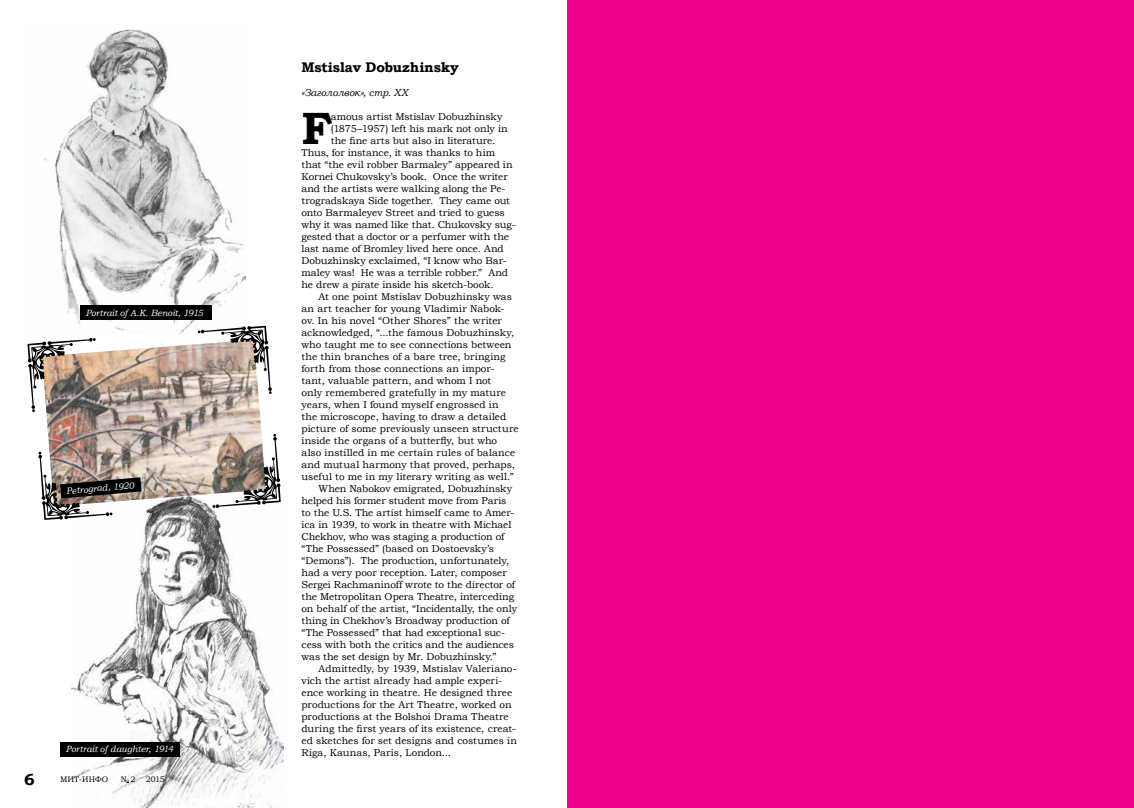
<style>
.page{position:relative;width:1134px;height:808px;background:#fff}
.page>*{position:absolute;margin:0;border:0;box-sizing:border-box;transform-origin:0 0}
.t1{font:700 45.2px "Bookman Old Style";color:#000}
.t2{font:700 16px "Bookman Old Style";color:#000}
.t3{font:700 14px "Bookman Old Style";letter-spacing:-.01em;color:#000}
.t4{font:10px "Bookman Old Style";letter-spacing:-.005em;color:#000}
.t5{font:italic 10px "Bookman Old Style";color:#000}
.t6{font:italic 9px "Bookman Old Style";letter-spacing:-.005em;color:#fff}
.t7{font:8px "Bookman Old Style";letter-spacing:.02em;color:#000}
.s1{font-size:4.6px}
</style>
<div class="page">
<img style="left:71px;top:506px;width:212px;height:302px">
<img style="left:43px;top:29px;width:202px;height:305px">
<img style="left:46px;top:344px;width:216px;height:162px">
<svg style="left:198px;top:326px;width:74px;height:68px"></svg>
<svg style="left:213px;top:434px;width:68px;height:74px"></svg>
<svg style="left:28px;top:338px;width:68px;height:74px"></svg>
<div style="left:80px;top:306px;width:131px;height:14px;background:#000"></div>
<img style="left:38px;top:452px;width:104px;height:68px">
<div style="left:60px;top:742px;width:120px;height:14px;background:#000"></div>
<div style="left:567px;top:0;width:567px;height:808px;background:#ec008c"></div>
<p class="t6" style="left:86px;top:307px;width:119px">Portrait of A.K. Benoit, 1915</p>
<p class="t6" style="left:66px;top:485px;width:70px;rotate:-5deg">Petrograd, 1920</p>
<p class="t6" style="left:66px;top:743px;width:109px">Portrait of daughter, 1914</p>
<h2 class="t2" style="left:24px;top:768px;width:12px">6</h2>
<p class="t7" style="left:60px;top:774px;width:50px">МИТ-ИНФО</p>
<p class="t7" style="left:121px;top:774px;width:16px">N<span class="s1">o</span> 2</p>
<p class="t7" style="left:146px;top:774px;width:21px">2015</p>
<h3 class="t3" style="left:302px;top:57px;width:159px">Mstislav Dobuzhinsky</h3>
<p class="t5" style="left:302px;top:86px;width:108px">«Загололвок», стр. ХХ</p>
<h1 class="t1" style="left:302px;top:96px;width:32px">F</h1>
<p class="t4" style="left:331px;top:110px;width:173px">amous artist Mstislav Dobuzhinsky</p>
<p class="t4" style="left:331px;top:122px;width:178px">(1875–1957) left his mark not only in</p>
<p class="t4" style="left:331px;top:134px;width:166px">the fine arts but also in literature.</p>
<p class="t4" style="left:302px;top:146px;width:195px">Thus, for instance, it was thanks to him</p>
<p class="t4" style="left:302px;top:158px;width:213px">that “the evil robber Barmaley” appeared in</p>
<p class="t4" style="left:302px;top:170px;width:208px">Kornei Chukovsky’s book. Once the writer</p>
<p class="t4" style="left:302px;top:182px;width:206px">and the artists were walking along the Pe-</p>
<p class="t4" style="left:302px;top:194px;width:210px">trogradskaya Side together. They came out</p>
<p class="t4" style="left:302px;top:206px;width:205px">onto Barmaleyev Street and tried to guess</p>
<p class="t4" style="left:302px;top:218px;width:216px">why it was named like that. Chukovsky sug-</p>
<p class="t4" style="left:302px;top:230px;width:209px">gested that a doctor or a perfumer with the</p>
<p class="t4" style="left:302px;top:242px;width:204px">last name of Bromley lived here once. And</p>
<p class="t4" style="left:302px;top:254px;width:207px">Dobuzhinsky exclaimed, “I know who Bar-</p>
<p class="t4" style="left:302px;top:266px;width:208px">maley was! He was a terrible robber.” And</p>
<p class="t4" style="left:302px;top:278px;width:193px">he drew a pirate inside his sketch-book.</p>
<p class="t4" style="left:319px;top:290px;width:195px">At one point Mstislav Dobuzhinsky was</p>
<p class="t4" style="left:302px;top:302px;width:205px">an art teacher for young Vladimir Nabok-</p>
<p class="t4" style="left:302px;top:314px;width:202px">ov. In his novel “Other Shores” the writer</p>
<p class="t4" style="left:302px;top:326px;width:214px">acknowledged, “...the famous Dobuzhinsky,</p>
<p class="t4" style="left:302px;top:338px;width:211px">who taught me to see connections between</p>
<p class="t4" style="left:302px;top:350px;width:205px">the thin branches of a bare tree, bringing</p>
<p class="t4" style="left:302px;top:362px;width:195px">forth from those connections an impor-</p>
<p class="t4" style="left:302px;top:374px;width:191px">tant, valuable pattern, and whom I not</p>
<p class="t4" style="left:302px;top:386px;width:206px">only remembered gratefully in my mature</p>
<p class="t4" style="left:302px;top:398px;width:199px">years, when I found myself engrossed in</p>
<p class="t4" style="left:302px;top:410px;width:206px">the microscope, having to draw a detailed</p>
<p class="t4" style="left:302px;top:422px;width:219px">picture of some previously unseen structure</p>
<p class="t4" style="left:302px;top:434px;width:197px">inside the organs of a butterfly, but who</p>
<p class="t4" style="left:302px;top:446px;width:215px">also instilled in me certain rules of balance</p>
<p class="t4" style="left:302px;top:458px;width:215px">and mutual harmony that proved, perhaps,</p>
<p class="t4" style="left:302px;top:470px;width:214px">useful to me in my literary writing as well.”</p>
<p class="t4" style="left:319px;top:482px;width:195px">When Nabokov emigrated, Dobuzhinsky</p>
<p class="t4" style="left:302px;top:494px;width:206px">helped his former student move from Paris</p>
<p class="t4" style="left:302px;top:506px;width:214px">to the U.S. The artist himself came to Amer-</p>
<p class="t4" style="left:302px;top:518px;width:211px">ica in 1939, to work in theatre with Michael</p>
<p class="t4" style="left:302px;top:530px;width:204px">Chekhov, who was staging a production of</p>
<p class="t4" style="left:302px;top:542px;width:194px">“The Possessed” (based on Dostoevsky’s</p>
<p class="t4" style="left:302px;top:554px;width:209px">“Demons”). The production, unfortunately,</p>
<p class="t4" style="left:302px;top:566px;width:207px">had a very poor reception. Later, composer</p>
<p class="t4" style="left:302px;top:578px;width:215px">Sergei Rachmaninoff wrote to the director of</p>
<p class="t4" style="left:302px;top:590px;width:214px">the Metropolitan Opera Theatre, interceding</p>
<p class="t4" style="left:302px;top:602px;width:217px">on behalf of the artist, “Incidentally, the only</p>
<p class="t4" style="left:302px;top:614px;width:210px">thing in Chekhov’s Broadway production of</p>
<p class="t4" style="left:302px;top:626px;width:205px">“The Possessed” that had exceptional suc-</p>
<p class="t4" style="left:302px;top:638px;width:214px">cess with both the critics and the audiences</p>
<p class="t4" style="left:302px;top:650px;width:196px">was the set design by Mr. Dobuzhinsky.”</p>
<p class="t4" style="left:319px;top:662px;width:200px">Admittedly, by 1939, Mstislav Valeriano-</p>
<p class="t4" style="left:302px;top:674px;width:202px">vich the artist already had ample experi-</p>
<p class="t4" style="left:302px;top:686px;width:212px">ence working in theatre. He designed three</p>
<p class="t4" style="left:302px;top:698px;width:212px">productions for the Art Theatre, worked on</p>
<p class="t4" style="left:302px;top:710px;width:209px">productions at the Bolshoi Drama Theatre</p>
<p class="t4" style="left:302px;top:722px;width:216px">during the first years of its existence, creat-</p>
<p class="t4" style="left:302px;top:734px;width:217px">ed sketches for set designs and costumes in</p>
<p class="t4" style="left:302px;top:746px;width:151px">Riga, Kaunas, Paris, London...</p>
</div>
